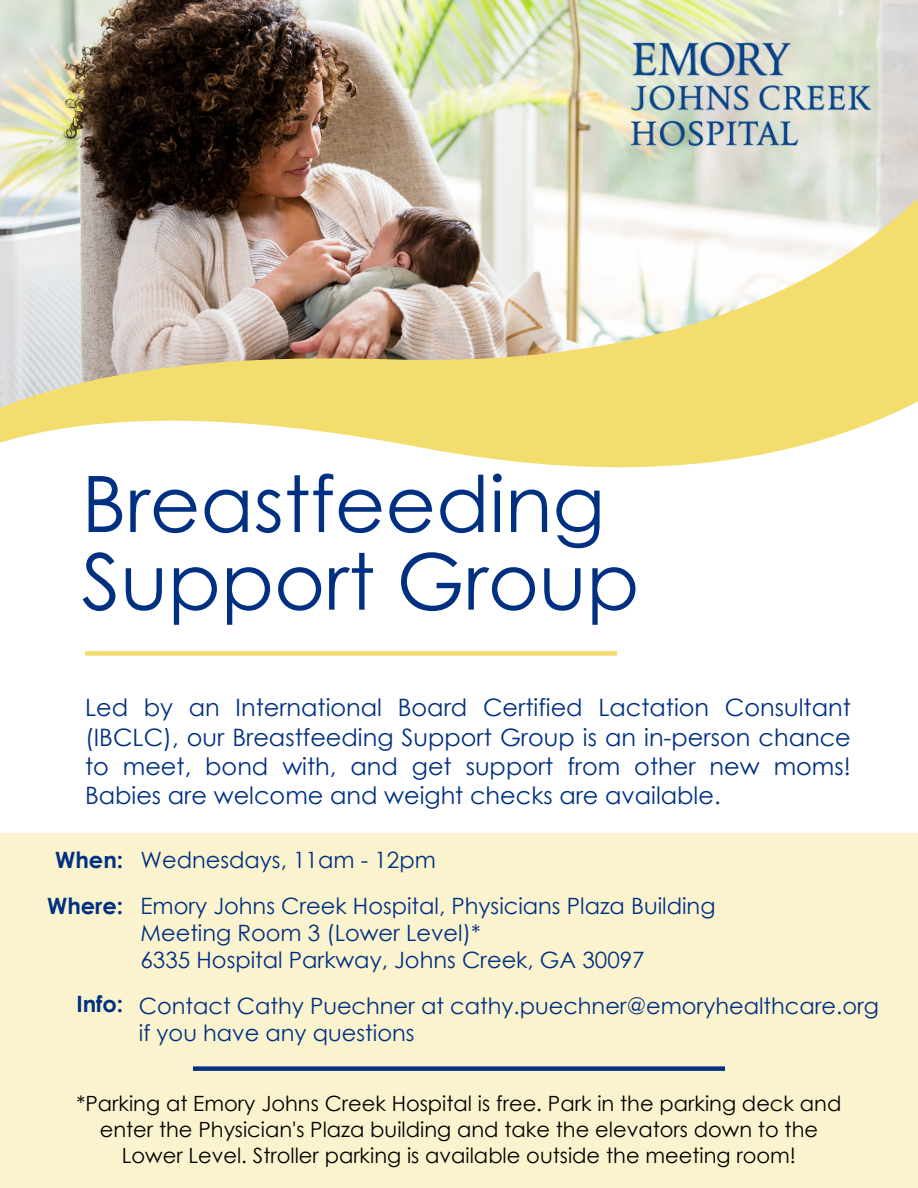
<style>
.page{position:relative;width:918px;height:1188px;background:#fff}
.page>*{position:absolute;margin:0;border:0;box-sizing:border-box;transform-origin:0 0}
.t1{font:78px/77.7px "Century Gothic";color:#003082}
.t2{font:24px/29.2px "Century Gothic";color:#003082;text-align:justify}
.t3{font:22.5px/27px "Century Gothic";color:#003082}
.t4{font:700 22.5px "Century Gothic";color:#003082}
.t5{font:21px/25.8px "Century Gothic";color:#000;text-align:center}
</style>
<div class="page">
<img style="left:0;top:0;width:918px;height:147px">
<img style="left:632px;top:42px;width:238px;height:104px">
<img style="left:0;top:147px;width:918px;height:321px">
<div style="left:85px;top:651px;width:532px;height:5px;background:#f3dd6d"></div>
<div style="left:0;top:834px;width:918px;height:354px;background:#fbf3ce"></div>
<div style="left:193px;top:1066px;width:532px;height:5px;background:#003082"></div>
<p class="t1" style="left:82px;top:463px;width:559px">Breastfeeding<br>Support Group</p>
<h1 class="t2" style="left:85px;top:692px;width:767px">Led by an International Board Certified Lactation Consultant (IBCLC), our Breastfeeding Support Group is an in-person chance to meet, bond with, and get support from other new moms!<br>Babies are welcome and weight checks are available.</h1>
<h2 class="t4" style="left:55px;top:845px;width:69px">When:</h2>
<h3 class="t3" style="left:141px;top:846px;width:297px">Wednesdays, 11am - 12pm</h3>
<h2 class="t3" style="left:141px;top:892px;width:576px">Emory Johns Creek Hospital, Physicians Plaza Building<br>Meeting Room 3 (Lower Level)*<br>6335 Hospital Parkway, Johns Creek, GA 30097</h2>
<h3 class="t4" style="left:76px;top:989px;width:48px">Info:</h3>
<h2 class="t3" style="left:139px;top:992px;width:742px">Contact Cathy Puechner at cathy.puechner@emoryhealthcare.org if you have any questions</h2>
<h3 class="t4" style="left:47px;top:891px;width:77px">Where:</h3>
<h3 class="t5" style="left:77px;top:1090px;width:766px">*Parking at Emory Johns Creek Hospital is free. Park in the parking deck and enter the Physician's Plaza building and take the elevators down to the<br>Lower Level. Stroller parking is available outside the meeting room!</h3>
</div>
